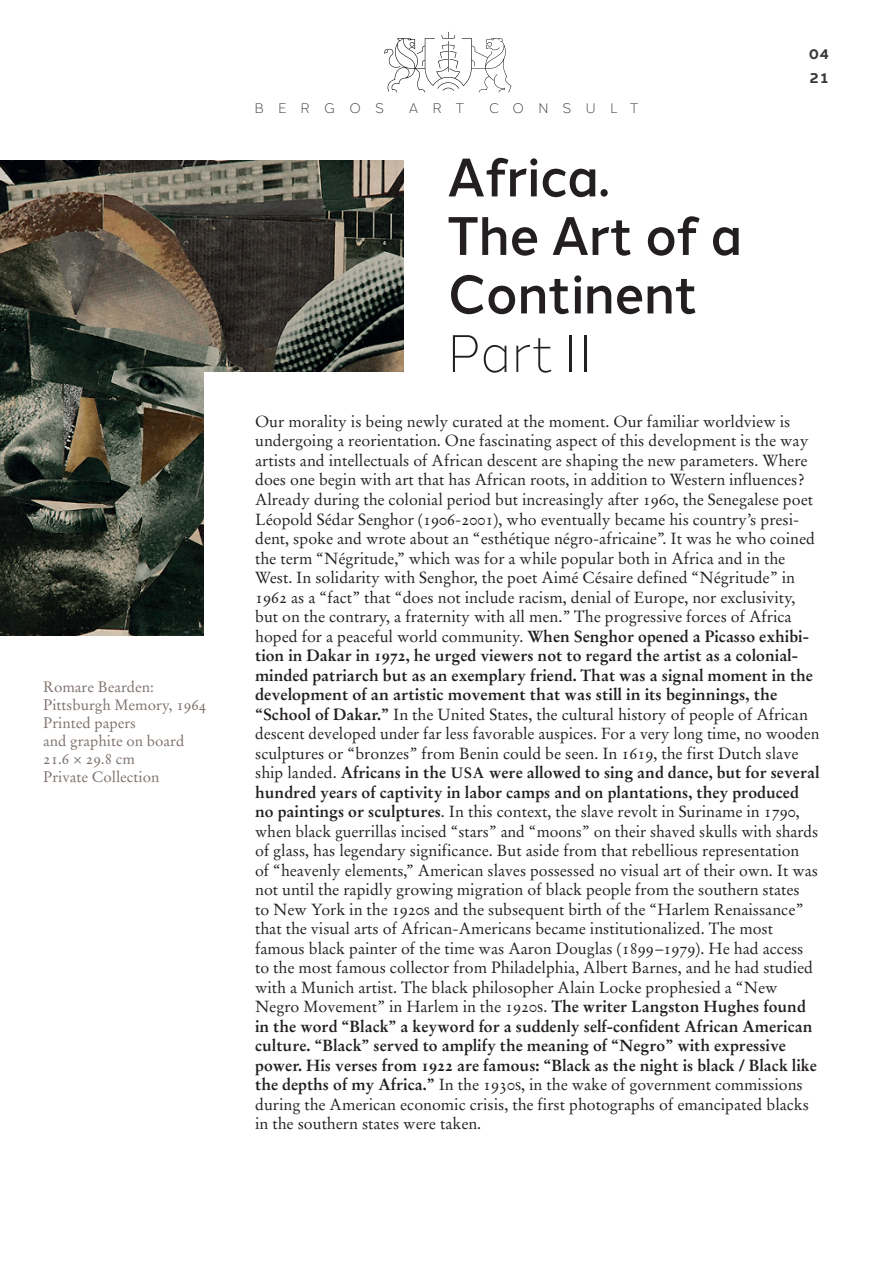
<style>
.page{position:relative;width:893px;height:1263px;background:#fff}
.page>*{position:absolute;margin:0;border:0;box-sizing:border-box;transform-origin:0 0}
.t1{font:500 54px "Halcom";letter-spacing:-.01em;color:#231f20;scale:.96 1}
.t2{font:300 52.5px "Halcom";color:#231f20;scale:.96 1}
.t3{font:16.2px/19.5px "Stempel Garamond";color:#231f20}
.t4{font:15px/18px "Stempel Garamond";color:#7d716c}
.t5{font:15px "Stempel Garamond Roman SC";color:#7d716c}
.t6{font:700 14.4px "Halcom";color:#383a39}
.t7{font:700 14.25px "Halcom";color:#383a39}
.t8{font:300 13.8px "Halcom";letter-spacing:1.015em;color:#231f20}
.s1{font-family:"Stempel Garamond Roman SC"}
.s2{font-family:"Stempel Garamond"}
.s3{font-weight:700}
.s4{font-family:"Stempel Garamond Bold Os F"}
.s5{font-weight:700;font-size:15px}
</style>
<div class="page">
<img style="left:0;top:160px;width:404px;height:476px">
<div style="left:204px;top:372px;width:621px;height:276px;background:#fff"></div>
<svg style="left:384px;top:32px;width:128px;height:61px"></svg>
<p class="t4" style="left:43px;top:679px;width:112px">Romare Bearden:</p>
<p class="t4" style="left:43px;top:697px;width:165px">Pittsburgh Memory, <span class="s1">1964<br></span>Printed papers</p>
<p class="t4" style="left:43px;top:733px;width:143px">and graphite on board</p>
<p class="t5" style="left:43px;top:752px;width:93px">21.6 <span class="s2">×</span> 29.8 <span class="s2">cm</span></p>
<p class="t4" style="left:43px;top:769px;width:118px">Private Collection</p>
<p class="t8" style="left:254px;top:100px;width:131px">BERGOS</p>
<p class="t8" style="left:409px;top:100px;width:57px">ART</p>
<p class="t8" style="left:489px;top:100px;width:151px">CONSULT</p>
<p class="t1" style="left:447px;top:146px;width:171px">Africa.</p>
<p class="t1" style="left:447px;top:205px;width:309px">The Art of a</p>
<p class="t1" style="left:447px;top:263px;width:263px">Continent</p>
<p class="t2" style="left:447px;top:323px;width:153px">Part II</p>
<p class="t7" style="left:809px;top:46px;width:22px">04</p>
<p class="t6" style="left:810px;top:69px;width:20px">21</p>
<p class="t3" style="left:255px;top:413px;width:566px">Our morality is being newly curated at the moment. Our familiar worldview is undergoing a reorientation. One fascinating aspect of this development is the way artists and intellectuals of African descent are shaping the new parameters. Where does one begin with art that has African roots, in addition to Western influences?<br>Already during the colonial period but increasingly after <span class="s1">1960</span>, the Senegalese poet Léopold Sédar Senghor (<span class="s1">1906-2001</span>), who eventually became his country’s presi&shy;dent, spoke and wrote about an “esthétique négro-africaine”. It was he who coined the term “Négritude,” which was for a while popular both in Africa and in the West. In solidarity with Senghor, the poet Aimé Césaire defined “Négritude” in <span class="s1">1962</span> as a “fact” that “does not include racism, denial of Europe, nor exclusivity, but on the contrary, a fraternity with all men.” The progressive forces of Africa hoped for a peaceful world community. <span class="s3">When Senghor opened a Picasso exhibi&shy;tion in Dakar in</span> <span class="s4">1972</span><span class="s3">, he urged viewers not to regard the artist as a colonial&shy;minded patriarch but as an exemplary friend. That was a signal moment in the development of an artistic movement that was still in its beginnings, the “School of Dakar.”</span> In the United States, the cultural history of people of African descent developed under far less favorable auspices. For a very long time, no wooden sculptures or “bronzes” from Benin could be seen. In <span class="s1">1619</span>, the first Dutch slave ship landed. <span class="s3">Africans in the</span> <span class="s5">USA</span> <span class="s3">were allowed to sing and dance, but for several hundred years of captivity in labor camps and on plantations, they produced no paintings or sculptures</span>. In this context, the slave revolt in Suriname in <span class="s1">1790</span>, when black guerrillas incised “stars” and “moons” on their shaved skulls with shards of glass, has legendary significance. But aside from that rebellious representation<br>of “heavenly elements,” American slaves possessed no visual art of their own. It was not until the rapidly growing migration of black people from the southern states<br>to New York in the <span class="s1">1920s</span> and the subsequent birth of the “Harlem Renaissance” that the visual arts of African-Americans became institutionalized. The most famous black painter of the time was Aaron Douglas (<span class="s1">1899–1979</span>). He had access to the most famous collector from Philadelphia, Albert Barnes, and he had studied with a Munich artist. The black philosopher Alain Locke prophesied a “New Negro Movement” in Harlem in the <span class="s1">1920s</span>. <span class="s3">The writer Langston Hughes found in the word “Black” a keyword for a suddenly self-confident African American culture. “Black” served to amplify the meaning of “Negro” with expressive power. His verses from</span> <span class="s4">1922</span> <span class="s3">are famous: “Black as the night is black / Black like the depths of my Africa.”</span> In the <span class="s1">1930s</span>, in the wake of government commissions during the American economic crisis, the first photographs of emancipated blacks in the southern states were taken.</p>
</div>
